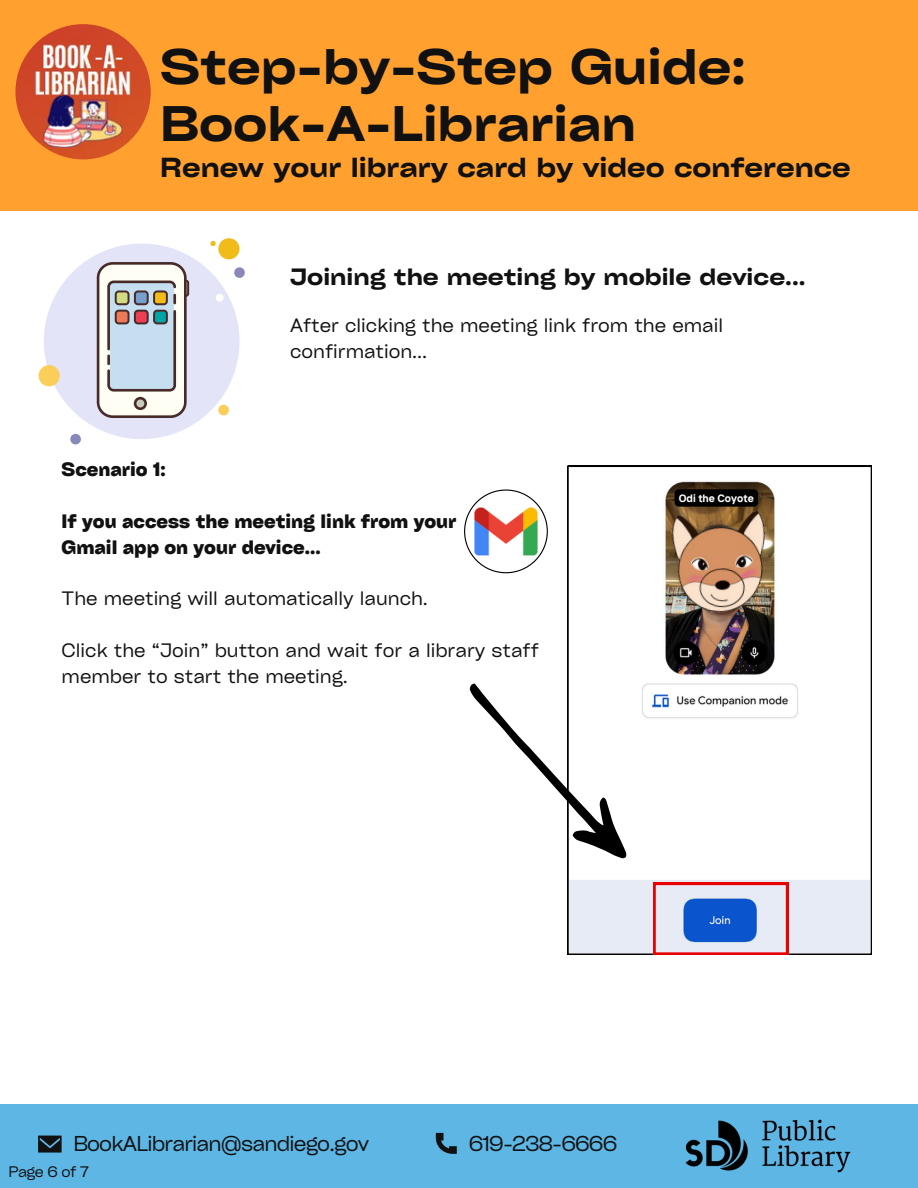
<style>
.page{position:relative;width:918px;height:1188px;background:#fff}
.page>*{position:absolute;margin:0;border:0;box-sizing:border-box;transform-origin:0 0}
.t1{font:600 expanded 47.85px/57px "Cy Grotesk";color:#111}
.t2{font:600 expanded 26.4px "Cy Grotesk";color:#111}
.t3{font:600 expanded 22.65px "Cy Grotesk";color:#111}
.t4{font:20.55px "Cy Grotesk Key";letter-spacing:-.04em;color:#111}
.t5{font:18.6px/25.8px "Cy Grotesk Key";color:#111}
.t6{font:700 18.6px/25.8px "Cy Grotesk Key";color:#111}
.t7{font:14.55px "Cy Grotesk Key";letter-spacing:-.04em;color:#111}
.t8{font:700 10.5px "TT Interphases";color:#fff}
</style>
<div class="page">
<div style="left:0;top:1104px;width:918px;height:84px;background:#5eb6e4"></div>
<svg style="left:38px;top:1136px;width:24px;height:16px"></svg>
<svg style="left:436px;top:1133px;width:21px;height:21px"></svg>
<img style="left:685px;top:1119px;width:166px;height:54px">
<svg style="left:39px;top:238px;width:206px;height:206px"></svg>
<div style="left:0;top:0;width:918px;height:211px;background:#ffa02f"></div>
<img style="left:15px;top:24px;width:136px;height:135px;border-radius:50%">
<svg style="left:568px;top:466px;width:304px;height:488px"></svg>
<svg style="left:675px;top:489px;width:83px;height:12px"></svg>
<img style="left:662px;top:501px;width:109px;height:118px">
<svg style="left:469px;top:668px;width:176px;height:207px"></svg>
<svg style="left:654px;top:883px;width:134px;height:72px;background:#a1a5d0"></svg>
<svg style="left:464px;top:489px;width:84px;height:84px"></svg>
<p class="t1" style="left:160px;top:37px;width:587px">Step-by-Step Guide:<br>Book-A-Librarian</p>
<p class="t2" style="left:160px;top:151px;width:692px">Renew your library card by video conference</p>
<p class="t3" style="left:290px;top:262px;width:517px">Joining the meeting by mobile device...</p>
<p class="t5" style="left:290px;top:311px;width:434px">After clicking the meeting link from the email confirmation...</p>
<p class="t6" style="left:62px;top:456px;width:106px">Scenario 1:</p>
<h2 class="t6" style="left:62px;top:507px;width:396px">If you access the meeting link from your<br>Gmail app on your device...</h2>
<h5 class="t5" style="left:62px;top:585px;width:368px">The meeting will automatically launch.</h5>
<h4 class="t5" style="left:62px;top:637px;width:479px">Click the “Join” button and wait for a library staff member to start the meeting.</h4>
<h4 class="t8" style="left:679px;top:491px;width:77px">Odi the Coyote</h4>
<h5 class="t4" style="left:73px;top:1130px;width:297px">BookALibrarian@sandiego.gov</h5>
<p class="t4" style="left:469px;top:1130px;width:150px">619-238-6666</p>
<p class="t7" style="left:9px;top:1163px;width:82px">Page 6 of 7</p>
</div>
